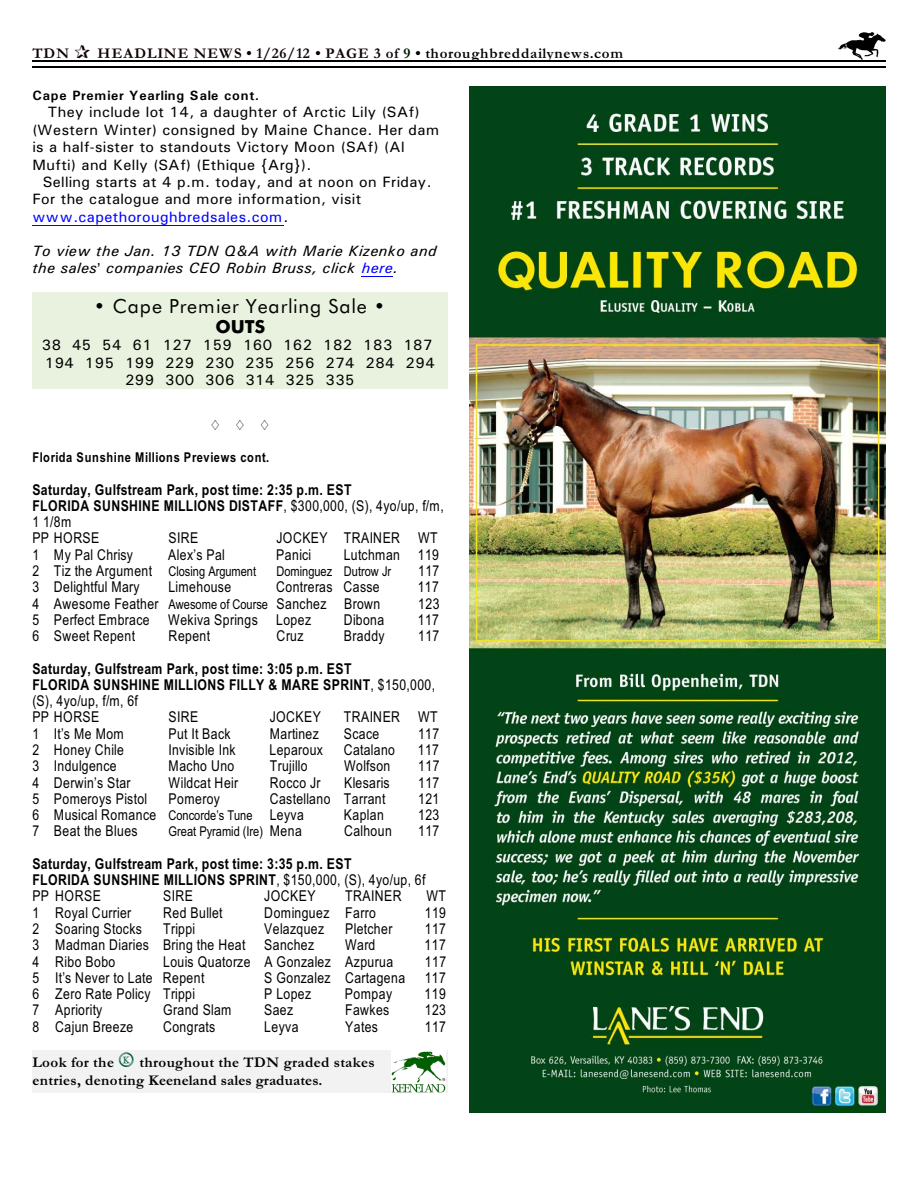
<style>
.page{position:relative;width:918px;height:1188px;background:#fff}
.page>*{position:absolute;margin:0;border:0;box-sizing:border-box;transform-origin:0 0}
.t1{font:19.5px "Futura BT";letter-spacing:.045em;color:#000}
.t2{font:500 18px "Futura BT";color:#000}
.t3{font:15px "Arial Narrow";letter-spacing:.025em;color:#000}
.t4{font:700 15px/16.4px "Arial Narrow";letter-spacing:.03em;color:#000}
.t5{font:15px/17.4px "Univers";letter-spacing:.03em;color:#000;text-align:center}
.t6{font:italic 15px/17.4px "Univers";letter-spacing:.03em;color:#000}
.t7{font:700 15px/17.2px "Garamond Normal";letter-spacing:.02em;color:#000}
.t8{font:700 15px "Garamond Normal";letter-spacing:.055em;color:#0f0000}
.t9{font:15px "Univers";letter-spacing:.03em;color:#00f}
.t10{font:13.5px "Arial Narrow";color:#000}
.t11{font:700 13.5px "Arial Narrow";letter-spacing:.05em;color:#000}
.t12{font:700 13.5px "Univers";letter-spacing:.055em;color:#000}
.s1{color:#001400}
.s2{color:#000}
.s3{color:#00f}
.s4{font-weight:400}
.s5{font-size:13.5px}
.s6{font-size:15px}
.s7{font-family:"Type Keys Pro";font-weight:400;font-size:19.5px;color:#005c42}
</style>
<div class="page">
<img style="left:837px;top:32px;width:49px;height:27px">
<hr style="left:32px;top:60px;width:853px;height:2px;background:#000">
<hr style="left:32px;top:66px;width:853px;height:1px;background:#000">
<hr style="left:32px;top:225px;width:251px;height:1px;background:#00f">
<hr style="left:362px;top:276px;width:31px;height:1px;background:#00f">
<img style="left:470px;top:86px;width:416px;height:1026px">
<hr style="left:582px;top:1079px;width:109px;height:1px;background:#004f00">
<hr style="left:751px;top:1079px;width:61px;height:1px;background:#004f00">
<svg style="left:813px;top:1110px;width:68px;height:1px"></svg>
<div style="left:32px;top:293px;width:416px;height:96px;background:#e8f2de"></div>
<div style="left:32px;top:1051px;width:416px;height:42px;background:#f2f2f2"></div>
<img style="left:391px;top:1051px;width:54px;height:42px">
<p class="t8" style="left:32px;top:49px;width:38px">TDN</p>
<p class="t8" style="left:98px;top:49px;width:527px">HEADLINE NEWS • 1/26/12 • PAGE 3 of <span class="s1">9</span> • <span class="s2">thoroughbreddailynews.com</span></p>
<p class="t12" style="left:32px;top:91px;width:229px">Cape Premier Yearling Sale cont.</p>
<p class="t5" style="left:48px;top:105px;width:373px">They include lot 14, a daughter of Arctic Lily (SAf)</p>
<p class="t5" style="left:32px;top:122px;width:408px">(Western Winter) consigned by Maine Chance. Her dam</p>
<p class="t5" style="left:32px;top:140px;width:374px">is a half-sister to standouts Victory Moon (SAf) (Al</p>
<p class="t5" style="left:32px;top:157px;width:281px">Mufti) and Kelly (SAf) (Ethique {Arg}).</p>
<p class="t5" style="left:43px;top:174px;width:390px">Selling starts at 4 p.m. today, and at noon on Friday.</p>
<p class="t5" style="left:32px;top:192px;width:330px">For the catalogue and more information, visit</p>
<p class="t9" style="left:32px;top:212px;width:257px">www.capethoroughbredsales.com<span class="s2">.</span></p>
<p class="t6" style="left:32px;top:243px;width:406px">To view the Jan. 13 TDN Q&amp;A with Marie Kizenko and the sales companies CEO Robin Bruss, click <span class="s3">here</span>.</p>
<p class="t1" style="left:94px;top:298px;width:293px">• Cape Premier Yearling Sale •</p>
<p class="t2" style="left:215px;top:319px;width:51px">OUTS</p>
<p class="t5" style="left:42px;top:338px;width:394px">38 45 54 61 127 159 160 162 182 183 187<br>194 195 199 229 230 235 256 274 284 294<br>299 300 306 314 325 335</p>
<p class="t11" style="left:32px;top:452px;width:238px">Florida Sunshine Millions Previews cont.</p>
<p class="t4" style="left:32px;top:482px;width:413px">Saturday, Gulfstream Park, post time: 2:35 p.m. EST<br>FLORIDA SUNSHINE MILLIONS DISTAFF<span class="s4">, $300,000, (S), 4yo/up, f/m,<br>1 1/8m<br>PP HORSE</span></p>
<p class="t3" style="left:168px;top:532px;width:31px">SIRE</p>
<p class="t3" style="left:276px;top:532px;width:163px">JOCKEY TRAINER WT</p>
<p class="t3" style="left:32px;top:549px;width:102px">1 My Pal Chrisy</p>
<p class="t3" style="left:168px;top:549px;width:58px">Alex’s Pal</p>
<p class="t3" style="left:276px;top:549px;width:37px">Panici</p>
<p class="t3" style="left:344px;top:549px;width:97px">Lutchman 119</p>
<p class="t3" style="left:32px;top:565px;width:225px">2 Tiz the Argument <span class="s5">Closing Argument</span></p>
<p class="t10" style="left:276px;top:566px;width:116px">Dominguez Dutrow Jr</p>
<p class="t3" style="left:418px;top:565px;width:23px">117</p>
<p class="t3" style="left:32px;top:581px;width:109px">3 Delightful Mary</p>
<p class="t3" style="left:168px;top:581px;width:64px">Limehouse</p>
<p class="t3" style="left:276px;top:581px;width:105px">Contreras Casse</p>
<p class="t3" style="left:418px;top:581px;width:23px">117</p>
<p class="t3" style="left:32px;top:598px;width:350px">4 Awesome Feather <span class="s5">Awesome of Course</span> Sanchez Brown</p>
<p class="t3" style="left:418px;top:598px;width:23px">123</p>
<p class="t3" style="left:32px;top:614px;width:280px">5 Perfect Embrace Wekiva Springs Lopez</p>
<p class="t3" style="left:344px;top:614px;width:42px">Dibona</p>
<p class="t3" style="left:418px;top:614px;width:23px">117</p>
<p class="t3" style="left:32px;top:630px;width:104px">6 Sweet Repent</p>
<p class="t3" style="left:169px;top:630px;width:43px">Repent</p>
<p class="t3" style="left:277px;top:630px;width:28px">Cruz</p>
<p class="t3" style="left:344px;top:630px;width:42px">Braddy</p>
<p class="t3" style="left:418px;top:630px;width:23px">117</p>
<p class="t4" style="left:32px;top:662px;width:404px">Saturday, Gulfstream Park, post time: 3:05 p.m. EST<br>FLORIDA SUNSHINE MILLIONS FILLY &amp; MARE SPRINT<span class="s4">, $150,000, (S), 4yo/up, f/m, 6f<br>PP HORSE</span></p>
<p class="t3" style="left:168px;top:712px;width:31px">SIRE</p>
<p class="t3" style="left:270px;top:712px;width:53px">JOCKEY</p>
<p class="t3" style="left:344px;top:712px;width:95px">TRAINER WT</p>
<p class="t3" style="left:32px;top:728px;width:93px">1 It’s Me Mom</p>
<p class="t3" style="left:168px;top:728px;width:64px">Put It Back</p>
<p class="t3" style="left:270px;top:728px;width:51px">Martinez</p>
<p class="t3" style="left:344px;top:728px;width:37px">Scace</p>
<p class="t3" style="left:418px;top:728px;width:23px">117</p>
<p class="t3" style="left:32px;top:744px;width:93px">2 Honey Chile</p>
<p class="t3" style="left:168px;top:744px;width:69px">Invisible Ink</p>
<p class="t3" style="left:270px;top:744px;width:55px">Leparoux</p>
<p class="t3" style="left:344px;top:744px;width:53px">Catalano</p>
<p class="t3" style="left:418px;top:744px;width:23px">117</p>
<p class="t3" style="left:32px;top:760px;width:86px">3 Indulgence</p>
<p class="t3" style="left:169px;top:760px;width:67px">Macho Uno</p>
<p class="t3" style="left:270px;top:760px;width:39px">Trujillo</p>
<p class="t3" style="left:344px;top:760px;width:48px">Wolfson</p>
<p class="t3" style="left:418px;top:760px;width:23px">117</p>
<p class="t3" style="left:32px;top:777px;width:100px">4 Derwin’s Star</p>
<p class="t3" style="left:169px;top:777px;width:71px">Wildcat Heir</p>
<p class="t3" style="left:270px;top:777px;width:52px">Rocco Jr</p>
<p class="t3" style="left:344px;top:777px;width:47px">Klesaris</p>
<p class="t3" style="left:418px;top:777px;width:23px">117</p>
<p class="t3" style="left:32px;top:793px;width:116px">5 Pomeroys Pistol</p>
<p class="t3" style="left:169px;top:793px;width:53px">Pomeroy</p>
<p class="t3" style="left:270px;top:793px;width:117px">Castellano Tarrant</p>
<p class="t3" style="left:418px;top:793px;width:23px">121</p>
<p class="t3" style="left:32px;top:809px;width:273px">6 Musical Romance <span class="s5">Concorde’s Tune</span> Leyva</p>
<p class="t3" style="left:344px;top:809px;width:41px">Kaplan</p>
<p class="t3" style="left:418px;top:809px;width:23px">123</p>
<p class="t3" style="left:32px;top:826px;width:107px">7 Beat the Blues</p>
<p class="t10" style="left:169px;top:827px;width:135px">Great Pyramid (Ire) <span class="s6">Mena</span></p>
<p class="t3" style="left:344px;top:826px;width:49px">Calhoun</p>
<p class="t3" style="left:418px;top:826px;width:23px">117</p>
<p class="t4" style="left:32px;top:857px;width:395px">Saturday, Gulfstream Park, post time: 3:35 p.m. EST<br>FLORIDA SUNSHINE MILLIONS SPRINT<span class="s4">, $150,000, (S), 4yo/up, 6f<br>PP HORSE</span></p>
<p class="t3" style="left:163px;top:891px;width:31px">SIRE</p>
<p class="t3" style="left:264px;top:891px;width:53px">JOCKEY</p>
<p class="t3" style="left:345px;top:891px;width:58px">TRAINER</p>
<p class="t3" style="left:427px;top:891px;width:21px">WT</p>
<p class="t3" style="left:32px;top:907px;width:100px">1 Royal Currier</p>
<p class="t3" style="left:163px;top:907px;width:61px">Red Bullet</p>
<p class="t3" style="left:264px;top:907px;width:113px">Dominguez Farro</p>
<p class="t3" style="left:425px;top:907px;width:23px">119</p>
<p class="t3" style="left:32px;top:923px;width:111px">2 Soaring Stocks</p>
<p class="t3" style="left:163px;top:923px;width:34px">Trippi</p>
<p class="t3" style="left:264px;top:923px;width:62px">Velazquez</p>
<p class="t3" style="left:345px;top:923px;width:49px">Pletcher</p>
<p class="t3" style="left:425px;top:923px;width:23px">117</p>
<p class="t3" style="left:32px;top:939px;width:283px">3 Madman Diaries Bring the Heat Sanchez</p>
<p class="t3" style="left:345px;top:939px;width:32px">Ward</p>
<p class="t3" style="left:425px;top:939px;width:23px">117</p>
<p class="t3" style="left:32px;top:956px;width:84px">4 Ribo Bobo</p>
<p class="t3" style="left:163px;top:956px;width:231px">Louis Quatorze A Gonzalez Azpurua</p>
<p class="t3" style="left:425px;top:956px;width:23px">117</p>
<p class="t3" style="left:32px;top:972px;width:174px">5 It’s Never to Late Repent</p>
<p class="t3" style="left:264px;top:972px;width:143px">S Gonzalez Cartagena</p>
<p class="t3" style="left:425px;top:972px;width:23px">117</p>
<p class="t3" style="left:32px;top:988px;width:164px">6 Zero Rate Policy Trippi</p>
<p class="t3" style="left:264px;top:988px;width:48px">P Lopez</p>
<p class="t3" style="left:345px;top:988px;width:49px">Pompay</p>
<p class="t3" style="left:425px;top:988px;width:23px">119</p>
<p class="t3" style="left:32px;top:1005px;width:72px">7 Apriority</p>
<p class="t3" style="left:163px;top:1005px;width:70px">Grand Slam</p>
<p class="t3" style="left:264px;top:1005px;width:31px">Saez</p>
<p class="t3" style="left:345px;top:1005px;width:46px">Fawkes</p>
<p class="t3" style="left:425px;top:1005px;width:23px">123</p>
<p class="t3" style="left:32px;top:1021px;width:102px">8 Cajun Breeze</p>
<p class="t3" style="left:163px;top:1021px;width:54px">Congrats</p>
<p class="t3" style="left:264px;top:1021px;width:36px">Leyva</p>
<p class="t3" style="left:345px;top:1021px;width:34px">Yates</p>
<p class="t3" style="left:425px;top:1021px;width:23px">117</p>
<p class="t7" style="left:32px;top:1056px;width:344px">Look for the <span class="s7">K</span> throughout the TDN graded stakes entries, denoting Keeneland sales graduates.</p>
</div>
